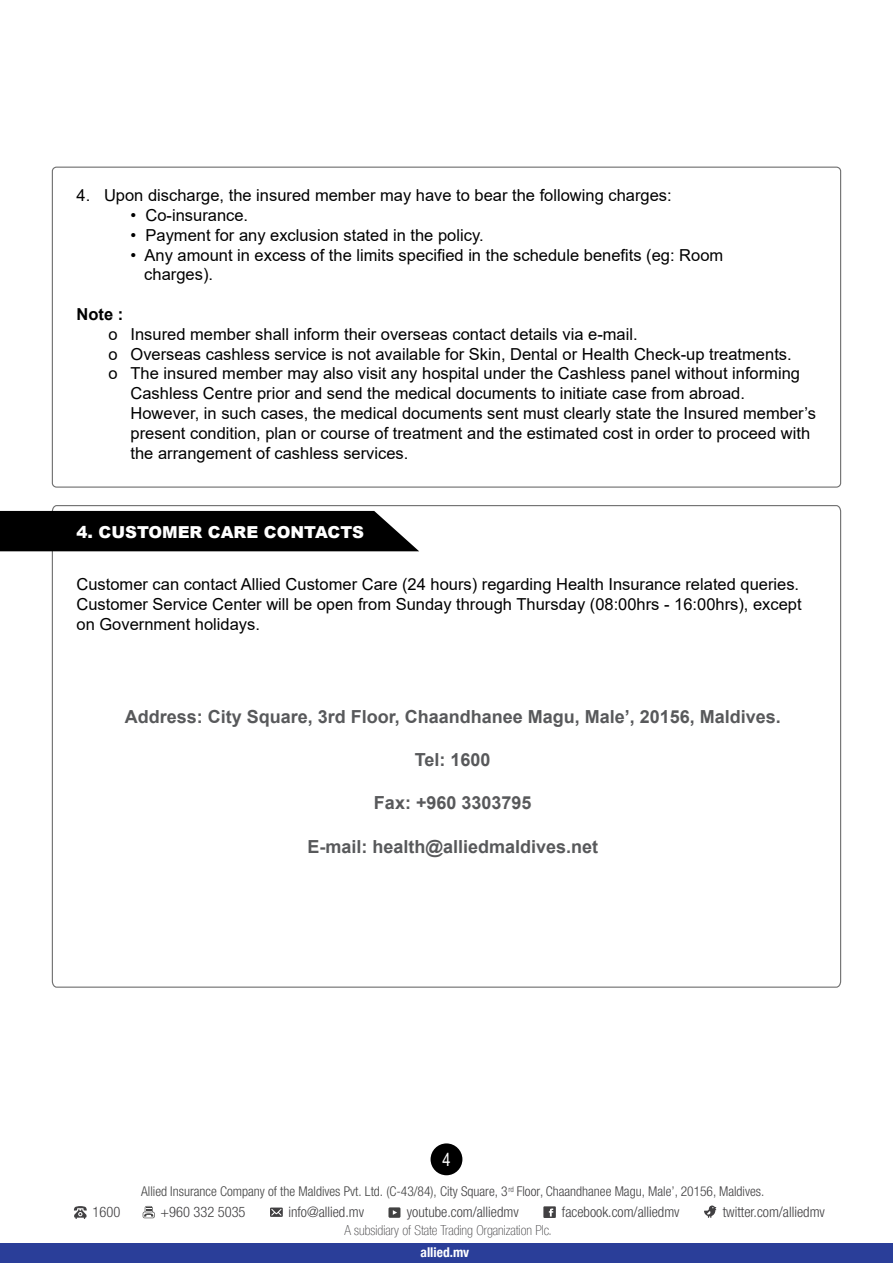
<style>
.page{position:relative;width:893px;height:1263px;background:#fff}
.page>*{position:absolute;margin:0;border:0;box-sizing:border-box;transform-origin:0 0}
.t1{font:700 18px "Arial";color:#58595b}
.t2{font:18px "Arial Narrow";color:#fff}
.t3{font:16.5px/19.8px "Arial";color:#000}
.t4{font:900 16.5px "Arial";color:#fff}
.t5{font:700 16.5px "Arial";color:#000}
.t6{font:300 condensed 14.4px "Helvetica Neue LT Com";color:#414042}
.t7{font:100 condensed 13.8px "Helvetica Neue LT Com";color:#414042}
.t8{font:300 condensed 13.5px "Helvetica Neue LT Com";color:#414042}
.t9{font:700 condensed 13.5px "Helvetica Neue LT Com";color:#fff}
.t10{font:300 condensed 7.65px "Helvetica Neue LT Com";color:#414042}
.s1{color:#424242}
</style>
<div class="page">
<div style="left:0;top:1244px;width:893px;height:19px;background:#2a3e99"></div>
<svg style="left:270px;top:1207px;width:13px;height:10px"></svg>
<svg style="left:74px;top:1206px;width:13px;height:13px"></svg>
<svg style="left:388px;top:1207px;width:12px;height:11px"></svg>
<svg style="left:543px;top:1206px;width:13px;height:12px"></svg>
<svg style="left:704px;top:1205px;width:12px;height:13px"></svg>
<svg style="left:143px;top:1206px;width:12px;height:12px"></svg>
<div style="left:431px;top:1143px;width:31px;height:32px;background:#000;border-radius:50%"></div>
<svg style="left:51px;top:505px;width:791px;height:483px"></svg>
<div style="left:0;top:511px;width:419px;height:40px;background:#000"></div>
<p class="t3" style="left:77px;top:185px;width:597px">4. Upon discharge, the insured member may have to bear the following charges:</p>
<p class="t3" style="left:131px;top:205px;width:119px">• Co-insurance.</p>
<p class="t3" style="left:131px;top:225px;width:355px">• Payment for any exclusion stated in the policy.</p>
<p class="t3" style="left:144px;top:245px;width:580px;text-indent:-14px">• Any amount in excess of the limits specified in the schedule benefits (eg: Room charges).</p>
<p class="t5" style="left:77px;top:303px;width:48px">Note :</p>
<p class="t3" style="left:109px;top:324px;width:530px">o Insured member shall inform their overseas contact details via e-mail.</p>
<p class="t3" style="left:109px;top:344px;width:685px">o Overseas cashless service is not available for Skin, Dental or Health Check-up treatments.</p>
<p class="t3" style="left:109px;top:364px;width:693px">o The insured member may also visit any hospital under the Cashless panel without informing</p>
<p class="t3" style="left:131px;top:383px;width:616px">Cashless Centre prior and send the medical documents to initiate case from abroad.</p>
<p class="t3" style="left:131px;top:403px;width:687px">However, in such cases, the medical documents sent must clearly state the Insured member’s</p>
<p class="t3" style="left:131px;top:423px;width:681px">present condition, plan or course of treatment and the estimated cost in order to proceed with</p>
<p class="t3" style="left:131px;top:443px;width:279px">the arrangement of cashless services.</p>
<p class="t4" style="left:77px;top:520px;width:289px">4. CUSTOMER CARE CONTACTS</p>
<p class="t3" style="left:77px;top:574px;width:727px">Customer can contact Allied Customer Care (24 hours) regarding Health Insurance related queries.<br>Customer Service Center will be open from Sunday through Thursday (08:00hrs - 16:00hrs), except on Government holidays.</p>
<p class="t1" style="left:125px;top:704px;width:658px">Address: City Square, 3rd Floor, Chaandhanee Magu, Male’, 20156, Maldives.</p>
<p class="t1" style="left:415px;top:747px;width:77px">Tel: 1600</p>
<p class="t1" style="left:374px;top:790px;width:159px">Fax: +960 3303795</p>
<p class="t1" style="left:307px;top:833px;width:292px">E-mail: health@alliedmaldives.net</p>
<p class="t2" style="left:442px;top:1146px;width:10px">4</p>
<p class="t8" style="left:141px;top:1184px;width:625px"><span class="s1">Allied Insurance Company of the Maldives Pvt. Ltd. (C-43/84),</span> City Square, 3 Floor, Chaandhanee Magu, Male’, 20156, Maldives.</p>
<p class="t10" style="left:508px;top:1185px;width:7px">rd</p>
<p class="t7" style="left:344px;top:1222px;width:209px">A subsidiary of State Trading Organization Plc.</p>
<p class="t6" style="left:93px;top:1204px;width:29px">1600</p>
<p class="t6" style="left:161px;top:1203px;width:86px">+960 332 5035</p>
<p class="t6" style="left:288px;top:1203px;width:77px">info@allied.mv</p>
<p class="t6" style="left:407px;top:1203px;width:113px">youtube.com/alliedmv</p>
<p class="t6" style="left:562px;top:1203px;width:119px">facebook.com/alliedmv</p>
<p class="t6" style="left:723px;top:1203px;width:104px">twitter.com/alliedmv</p>
<p class="t9" style="left:421px;top:1244px;width:50px">allied.mv</p>
</div>
